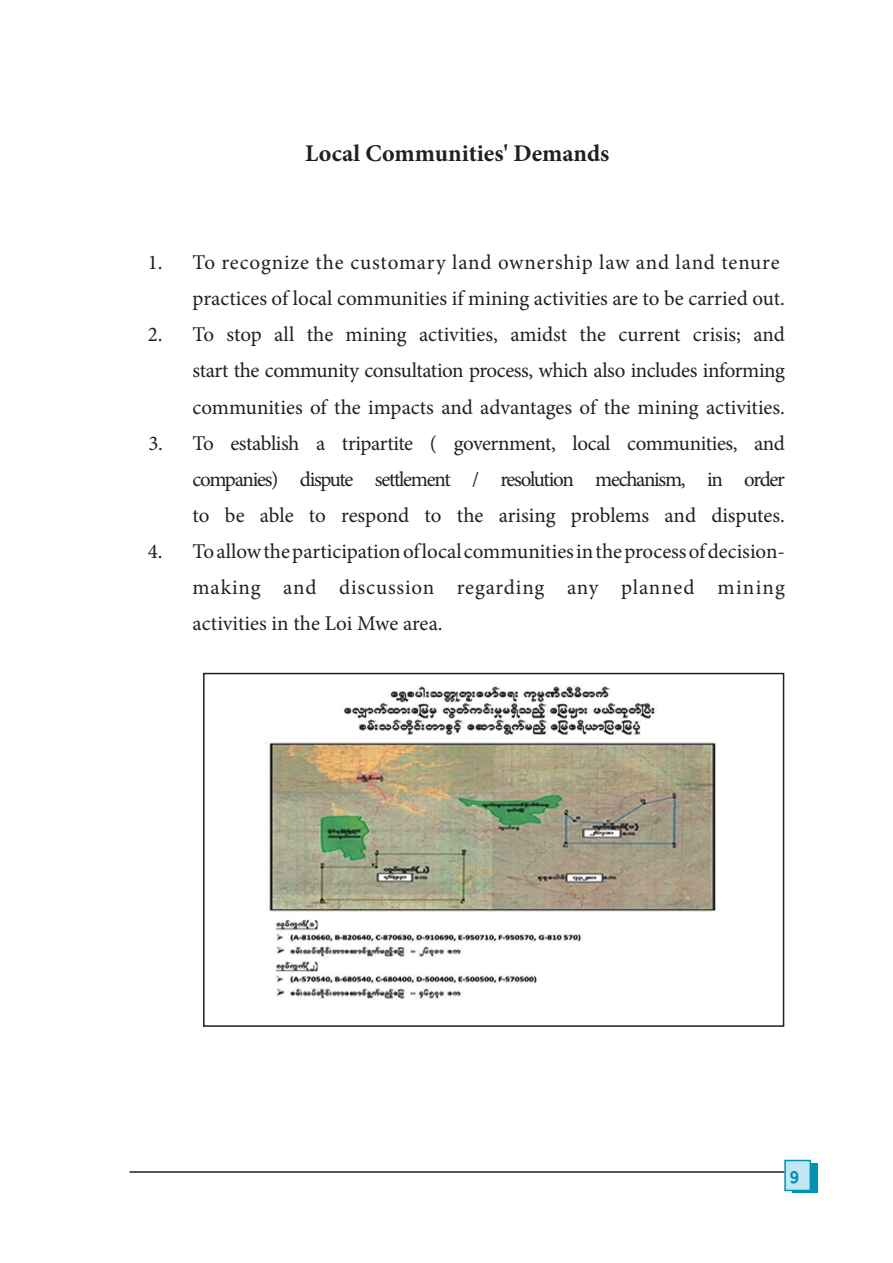
<style>
.page{position:relative;width:893px;height:1263px;background:#fff}
.page>*{position:absolute;margin:0;border:0;box-sizing:border-box;transform-origin:0 0}
.t1{font:700 24px "Minion Pro";color:#231f20}
.P1{font:21px/36px "Minion Pro";letter-spacing:-.005em;color:#231f20;text-align:right}
.P1-2{font:21px "Minion Pro";letter-spacing:-.065em;color:#231f20}
.P1-3{font:21px "Minion Pro";letter-spacing:.04em;color:#231f20}
.t2{font:700 18px "Pyidaungsu";color:#0092b2}
</style>
<div class="page">
<div style="left:792px;top:1163px;width:25px;height:30px;background:#0092b2"></div>
<div style="left:784px;top:1160px;width:27px;height:31px;background:#c2e7f2;border:2px solid #0092b2"></div>
<hr style="left:130px;top:1171px;width:654px;height:2px;background:#231f20">
<img style="left:265px;top:686px;width:451px;height:314px">
<div style="left:203px;top:673px;width:581px;height:354px;border:2px solid #231f20"></div>
<h1 class="t1" style="left:305px;top:137px;width:306px">Local Communities' Demands</h1>
<p class="P1" style="left:148px;top:245px;width:636px">1. To recognize the customary land ownership law and land tenure practices of local communities if mining activities are to be carried out.</p>
<p class="P1" style="left:148px;top:317px;width:639px">2. To stop all the mining activities, amidst the current crisis; and</p>
<p class="P1" style="left:193px;top:353px;width:594px">start the community consultation process, which also includes informing</p>
<p class="P1" style="left:193px;top:389px;width:591px">communities of the impacts and advantages of the mining activities.</p>
<p class="P1" style="left:149px;top:425px;width:638px">3. To establish a tripartite ( government, local communities, and</p>
<p class="P1-2" style="left:193px;top:465px;width:594px">companies) dispute settlement / resolution mechanism, in order</p>
<p class="P1" style="left:193px;top:497px;width:591px">to be able to respond to the arising problems and disputes.</p>
<p class="P1" style="left:148px;top:533px;width:639px">4. To allow the participation of local communities in the process of decision-</p>
<p class="P1-3" style="left:193px;top:573px;width:594px">making and discussion regarding any planned mining</p>
<p class="P1" style="left:193px;top:605px;width:249px">activities in the Loi Mwe area.</p>
<p class="t2" style="left:790px;top:1166px;width:10px">9</p>
</div>
